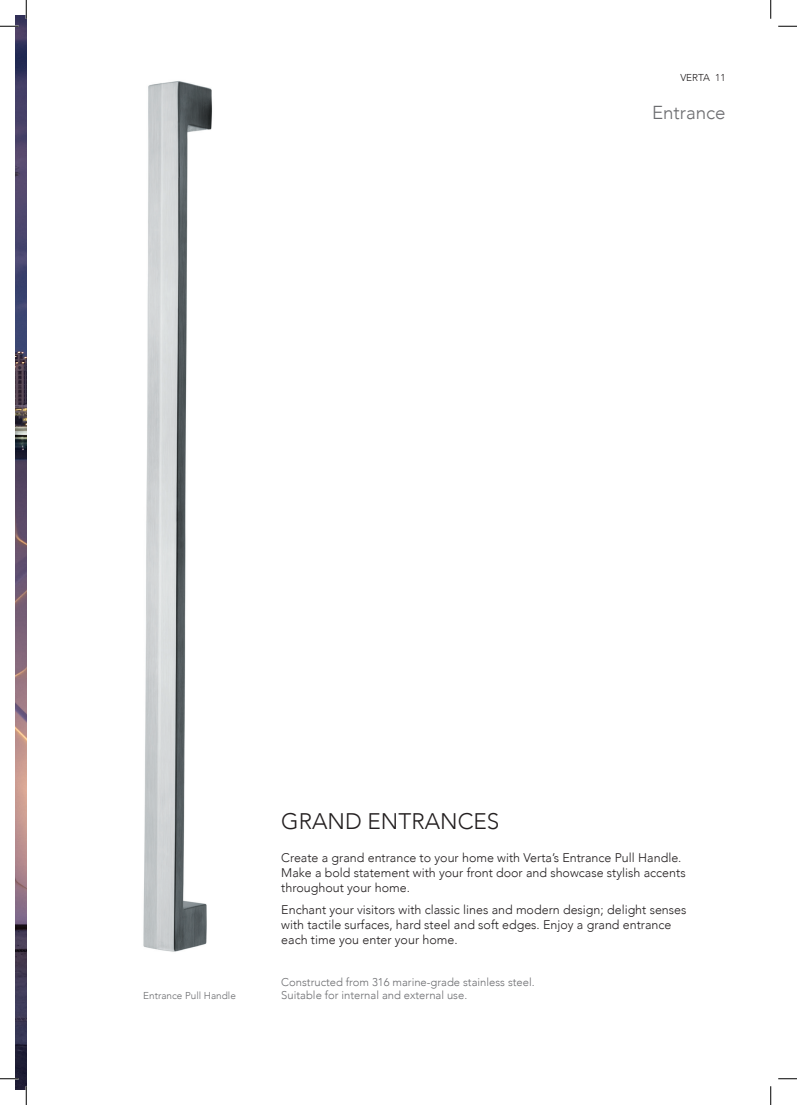
<style>
.page{position:relative;width:797px;height:1105px;background:#fff}
.page>*{position:absolute;margin:0;border:0;box-sizing:border-box;transform-origin:0 0}
.t1{font:300 22.5px "Avenir";color:#231f20}
.t2{font:300 18.75px "Avenir";color:#6c6d70}
.t3{font:300 12.5px/15px "Avenir";color:#231f20}
.t4{font:300 11.25px/13.8px "Avenir";color:#6c6d70}
.t5{font:300 10px "Avenir";color:#6c6d70}
.t6{font:300 10px "Avenir";color:#231f20}
</style>
<div class="page">
<img style="left:16px;top:16px;width:10px;height:1073px">
<img style="left:143px;top:81px;width:69px;height:871px">
<svg style="left:0;top:25px;width:19px;height:2px"></svg>
<svg style="left:778px;top:25px;width:19px;height:2px"></svg>
<svg style="left:0;top:1078px;width:19px;height:1px"></svg>
<svg style="left:778px;top:1078px;width:19px;height:1px"></svg>
<svg style="left:25px;top:0;width:2px;height:19px"></svg>
<svg style="left:25px;top:1086px;width:2px;height:19px"></svg>
<svg style="left:770px;top:0;width:1px;height:19px"></svg>
<svg style="left:770px;top:1086px;width:1px;height:19px"></svg>
<p class="t6" style="left:715px;top:72px;width:12px">11</p>
<h2 class="t2" style="left:652px;top:102px;width:75px">Entrance</h2>
<p class="t6" style="left:680px;top:72px;width:31px">VERTA</p>
<p class="t5" style="left:143px;top:990px;width:94px">Entrance Pull Handle</p>
<h1 class="t1" style="left:281px;top:808px;width:220px">GRAND ENTRANCES</h1>
<p class="t3" style="left:281px;top:850px;width:406px">Create a grand entrance to your home with Verta’s Entrance Pull Handle.<br>Make a bold statement with your front door and showcase stylish accents throughout your home.</p>
<p class="t3" style="left:281px;top:902px;width:407px">Enchant your visitors with classic lines and modern design; delight senses with tactile surfaces, hard steel and soft edges. Enjoy a grand entrance each time you enter your home.</p>
<p class="t4" style="left:281px;top:975px;width:255px">Constructed from 316 marine-grade stainless steel.<br>Suitable for internal and external use.</p>
</div>
